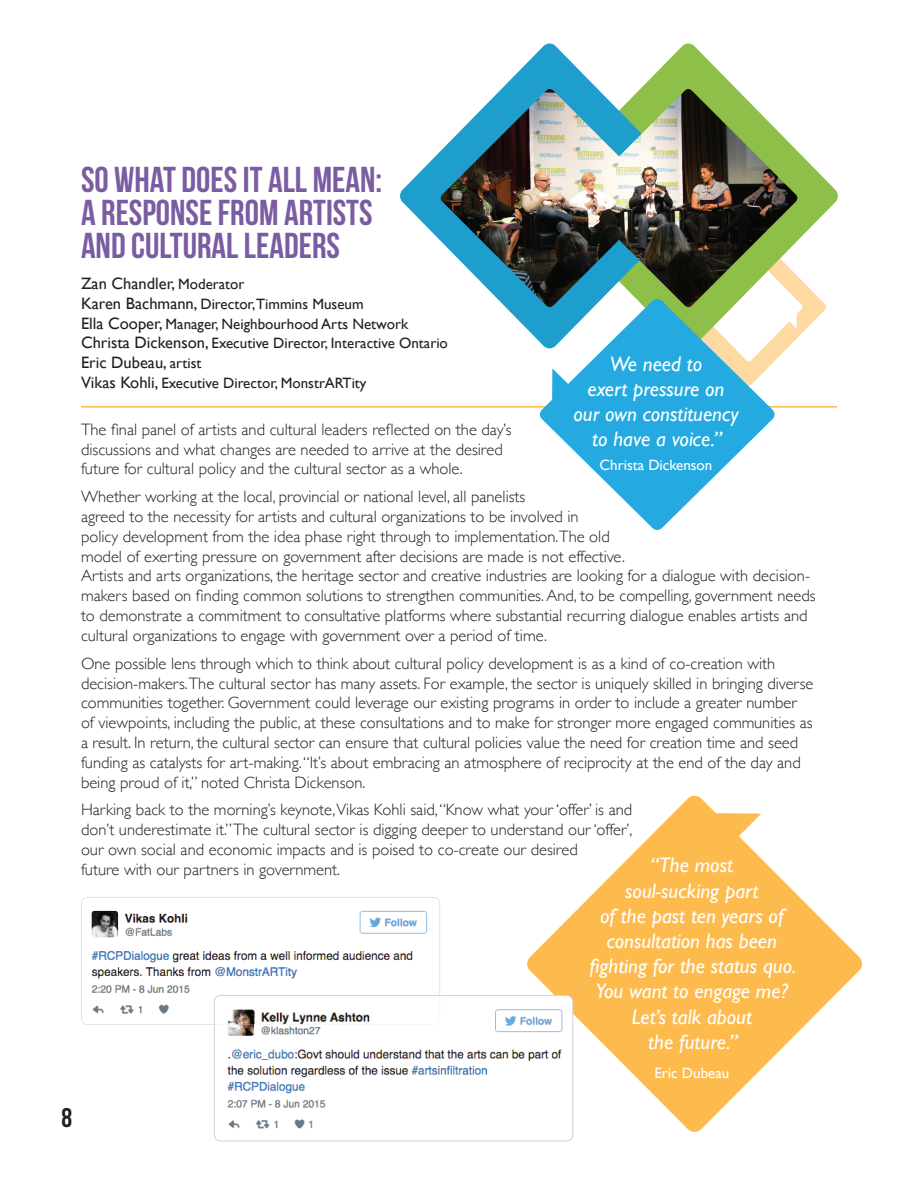
<style>
.page{position:relative;width:918px;height:1188px;background:#fff}
.page>*{position:absolute;margin:0;border:0;box-sizing:border-box;transform-origin:0 0}
.t1{font:36px/33px "Bebas Neue";color:#7a5ca2}
.t2{font:27px "Bebas Neue";color:#231f20}
.t3{font:italic 21px/25.2px "Gill Sans";color:#fff;text-align:center}
.t4{font:300 16.5px/19.8px "Gill Sans";color:#231f20}
.t5{font:16.5px "Gill Sans";color:#231f20}
.t6{font:15px/19.8px "Gill Sans";color:#231f20}
.t7{font:15px "Gill Sans";color:#fff}
.s1{font-size:15px}
.s2{font-size:16.5px}
</style>
<div class="page">
<svg style="left:527px;top:795px;width:335px;height:338px;fill:#fdbb4e"></svg>
<hr style="left:81px;top:406px;width:756px;height:2px;background:#fdbb4e">
<svg style="left:81px;top:897px;width:359px;height:128px"></svg>
<img style="left:214px;top:997px;width:359px;height:144px">
<img style="left:555px;top:995px;width:18px;height:19px">
<img style="left:214px;top:995px;width:226px;height:30px">
<div style="left:214px;top:995px;width:359px;height:146px;border:1px solid #d1d2d4;border-radius:7px"></div>
<svg style="left:700px;top:52px;width:138px;height:296px"></svg>
<svg style="left:400px;top:43px;width:300px;height:298px"></svg>
<img style="left:439px;top:89px;width:138px;height:220px">
<img style="left:577px;top:89px;width:222px;height:220px">
<svg style="left:539px;top:299px;width:236px;height:231px;fill:#24aae1"></svg>
<h1 class="t1" style="left:81px;top:163px;width:303px">SO WHAT DOES IT ALL MEAN:<br>A RESPONSE FROM ARTISTS<br>AND CULTURAL LEADERS</h1>
<p class="t5" style="left:81px;top:274px;width:165px">Zan Chandler, <span class="s1">Moderator</span></p>
<p class="t6" style="left:81px;top:294px;width:368px"><span class="s2">Karen Bachmann,</span> Director,Timmins Museum<br><span class="s2">Ella Cooper,</span> Manager, Neighbourhood Arts Network<br><span class="s2">Christa Dickenson,</span> Executive Director, Interactive Ontario</p>
<p class="t5" style="left:81px;top:353px;width:122px">Eric Dubeau, <span class="s1">artist</span></p>
<p class="t6" style="left:81px;top:373px;width:287px"><span class="s2">Vikas Kohli,</span> Executive Director, MonstrARTity</p>
<p class="t4" style="left:81px;top:419px;width:432px">The final panel of artists and cultural leaders reflected on the day’s discussions and what changes are needed to arrive at the desired future for cultural policy and the cultural sector as a whole.</p>
<p class="t4" style="left:81px;top:486px;width:736px">Whether working at the local, provincial or national level, all panelists<br>agreed to the necessity for artists and cultural organizations to be involved in<br>policy development from the idea phase right through to implementation.The old<br>model of exerting pressure on government after decisions are made is not effective.<br>Artists and arts organizations, the heritage sector and creative industries are looking for a dialogue with decision&shy;makers based on finding common solutions to strengthen communities. And, to be compelling, government needs to demonstrate a commitment to consultative platforms where substantial recurring dialogue enables artists and cultural organizations to engage with government over a period of time.</p>
<p class="t4" style="left:81px;top:653px;width:734px">One possible lens through which to think about cultural policy development is as a kind of co-creation with decision-makers.The cultural sector has many assets. For example, the sector is uniquely skilled in bringing diverse communities together. Government could leverage our existing programs in order to include a greater number of viewpoints, including the public, at these consultations and to make for stronger more engaged communities as a result. In return, the cultural sector can ensure that cultural policies value the need for creation time and seed funding as catalysts for art-making. “It’s about embracing an atmosphere of reciprocity at the end of the day and being proud of it,” noted Christa Dickenson.</p>
<p class="t4" style="left:81px;top:799px;width:553px">Harking back to the morning’s keynote,Vikas Kohli said, “Know what your ‘offer’ is and don’t underestimate it.” The cultural sector is digging deeper to understand our ‘offer’, our own social and economic impacts and is poised to co-create our desired<br>future with our partners in government.</p>
<p class="t3" style="left:573px;top:351px;width:167px">We need to<br>exert pressure on our own constituency to have a voice.”</p>
<p class="t7" style="left:600px;top:456px;width:114px">Christa Dickenson</p>
<p class="t3" style="left:590px;top:853px;width:208px">“The most<br>soul-sucking part<br>of the past ten years of consultation has been fighting for the status quo.<br>You want to engage me?<br>Let’s talk about<br>the future.”</p>
<p class="t7" style="left:654px;top:1064px;width:76px">Eric Dubeau</p>
<h2 class="t2" style="left:62px;top:1103px;width:12px">8</h2>
</div>
